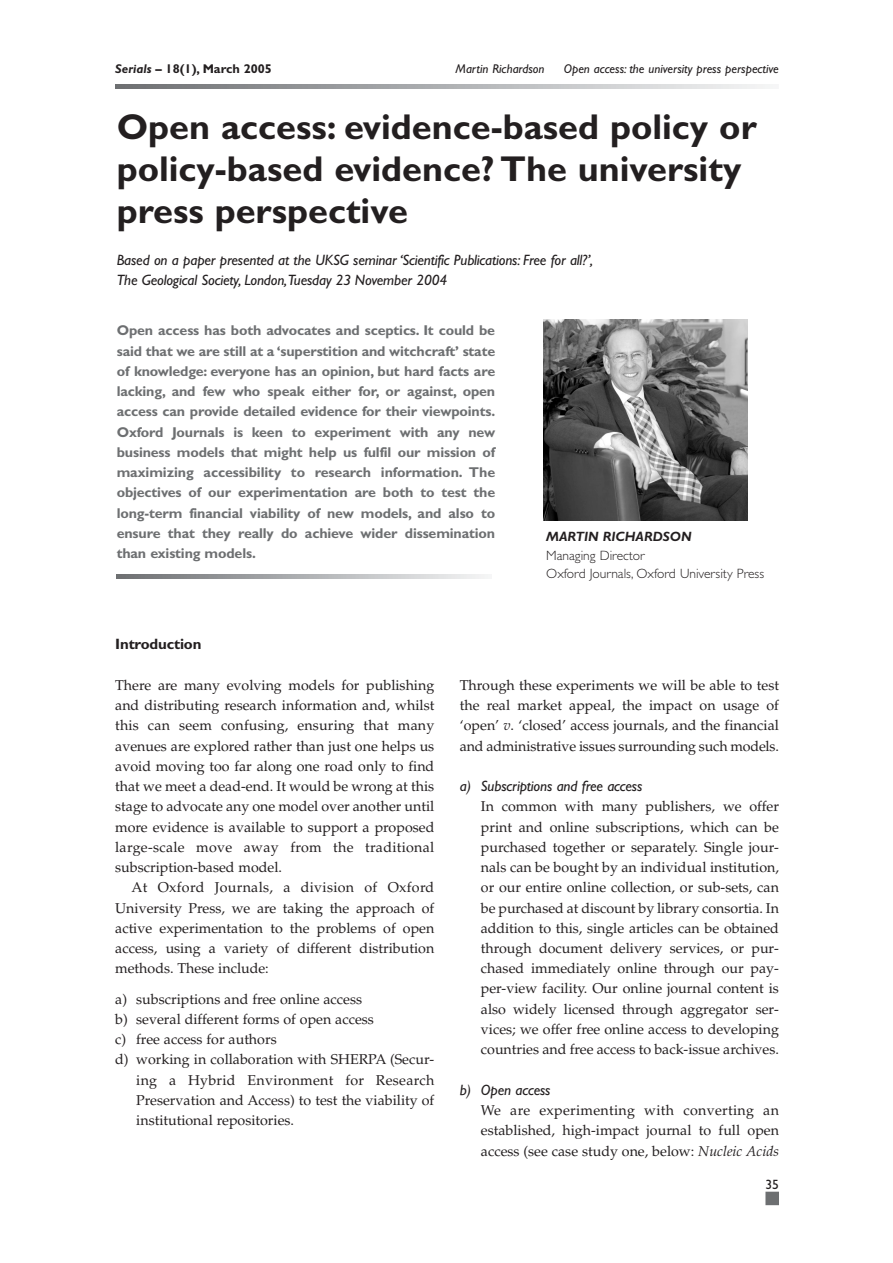
<style>
.page{position:relative;width:893px;height:1263px;background:#fff}
.page>*{position:absolute;margin:0;border:0;box-sizing:border-box;transform-origin:0 0}
.t1{font:700 36px/42px "Gill Sans";color:#231f20}
.t2{font:italic 15px/20.2px "Gill Sans";letter-spacing:-.01em;color:#231f20}
.t3{font:700 15px "Gill Sans";letter-spacing:-.01em;color:#231f20}
.t4{font:14.25px/20.2px "Palatino";color:#231f20;text-align:justify}
.t5{font:700 14.25px/20.2px "Gill Sans";letter-spacing:-.01em;color:#6d6f71;text-align:justify}
.t6{font:14.25px "Palatino";letter-spacing:.02em;color:#231f20}
.t7{font:300 13.5px/18.3px "Gill Sans";color:#231f20}
.t8{font:italic 700 13.5px "Gill Sans";color:#231f20}
.t9{font:13.5px "Gill Sans";color:#231f20}
.t10{font:italic 12.75px "Gill Sans";color:#231f20}
.t11{font:700 12.75px "Gill Sans";color:#231f20}
.s1{font-style:italic}
</style>
<div class="page">
<svg style="left:115px;top:85px;width:655px;height:3px;background:#afb0b2"></svg>
<div style="left:765px;top:1192px;width:14px;height:13px;background:#6d6f71"></div>
<svg style="left:117px;top:575px;width:371px;height:3px"></svg>
<img style="left:543px;top:320px;width:204px;height:200px">
<p class="t11" style="left:115px;top:64px;width:158px"><span class="s1">Serials</span> – 18(1), March 2005</p>
<p class="t10" style="left:455px;top:64px;width:90px">Martin Richardson</p>
<p class="t10" style="left:563px;top:64px;width:217px">Open access: the university press perspective</p>
<h1 class="t1" style="left:117px;top:109px;width:641px">Open access: evidence-based policy or policy-based evidence? The university press perspective</h1>
<p class="t2" style="left:117px;top:251px;width:478px">Based on a paper presented at the UKSG seminar ‘Scientific Publications: Free for all?’,<br>The Geological Society, London,Tuesday 23 November 2004</p>
<p class="t5" style="left:117px;top:322px;width:380px">Open access has both advocates and sceptics. It could be said that we are still at a ‘superstition and witchcraft’ state of knowledge: everyone has an opinion, but hard facts are lacking, and few who speak either for, or against, open access can provide detailed evidence for their viewpoints.<br>Oxford Journals is keen to experiment with any new business models that might help us fulfil our mission of maximizing accessibility to research information. The objectives of our experimentation are both to test the long-term financial viability of new models, and also to ensure that they really do achieve wider dissemination than existing models.</p>
<p class="t8" style="left:546px;top:532px;width:147px">MARTIN RICHARDSON</p>
<p class="t7" style="left:546px;top:547px;width:219px">Managing Director<br>Oxford Journals, Oxford University Press</p>
<p class="t3" style="left:115px;top:639px;width:88px">Introduction</p>
<p class="t4" style="left:115px;top:677px;width:320px">There are many evolving models for publishing and distributing research information and, whilst this can seem confusing, ensuring that many avenues are explored rather than just one helps us avoid moving too far along one road only to find that we meet a dead-end. It would be wrong at this stage to advocate any one model over another until more evidence is available to support a proposed large-scale move away from the traditional subscription-based model.</p>
<p class="t4" style="left:115px;top:879px;width:320px;text-indent:16px">At Oxford Journals, a division of Oxford University Press, we are taking the approach of active experimentation to the problems of open access, using a variety of different distribution methods. These include:</p>
<p class="t4" style="left:115px;top:991px;width:248px">a) subscriptions and free online access</p>
<p class="t4" style="left:115px;top:1011px;width:260px">b) several different forms of open access</p>
<p class="t4" style="left:115px;top:1031px;width:163px">c) free access for authors</p>
<p class="t4" style="left:115px;top:1051px;width:320px">d) working in collaboration with SHERPA (Secur-</p>
<p class="t6" style="left:136px;top:1074px;width:299px">ing a Hybrid Environment for Research</p>
<p class="t4" style="left:136px;top:1092px;width:299px">Preservation and Access) to test the viability of</p>
<p class="t4" style="left:136px;top:1112px;width:159px">institutional repositories.</p>
<p class="t4" style="left:460px;top:677px;width:320px">Through these experiments we will be able to test the real market appeal, the impact on usage of ‘open’ <span class="s1">v</span>. ‘closed’ access journals, and the financial and administrative issues surrounding such models.</p>
<p class="t2" style="left:460px;top:777px;width:184px">a) Subscriptions and free access</p>
<p class="t4" style="left:481px;top:798px;width:299px">In common with many publishers, we offer print and online subscriptions, which can be purchased together or separately. Single jour&shy;nals can be bought by an individual institution, or our entire online collection, or sub-sets, can be purchased at discount by library consortia. In addition to this, single articles can be obtained through document delivery services, or pur&shy;chased immediately online through our pay&shy;per-view facility. Our online journal content is also widely licensed through aggregator ser&shy;vices; we offer free online access to developing countries and free access to back-issue archives.</p>
<p class="t2" style="left:460px;top:1081px;width:92px">b) Open access</p>
<p class="t4" style="left:481px;top:1102px;width:299px">We are experimenting with converting an established, high-impact journal to full open access (see case study one, below: <span class="s1">Nucleic Acids</span></p>
<p class="t9" style="left:765px;top:1179px;width:15px">35</p>
</div>
